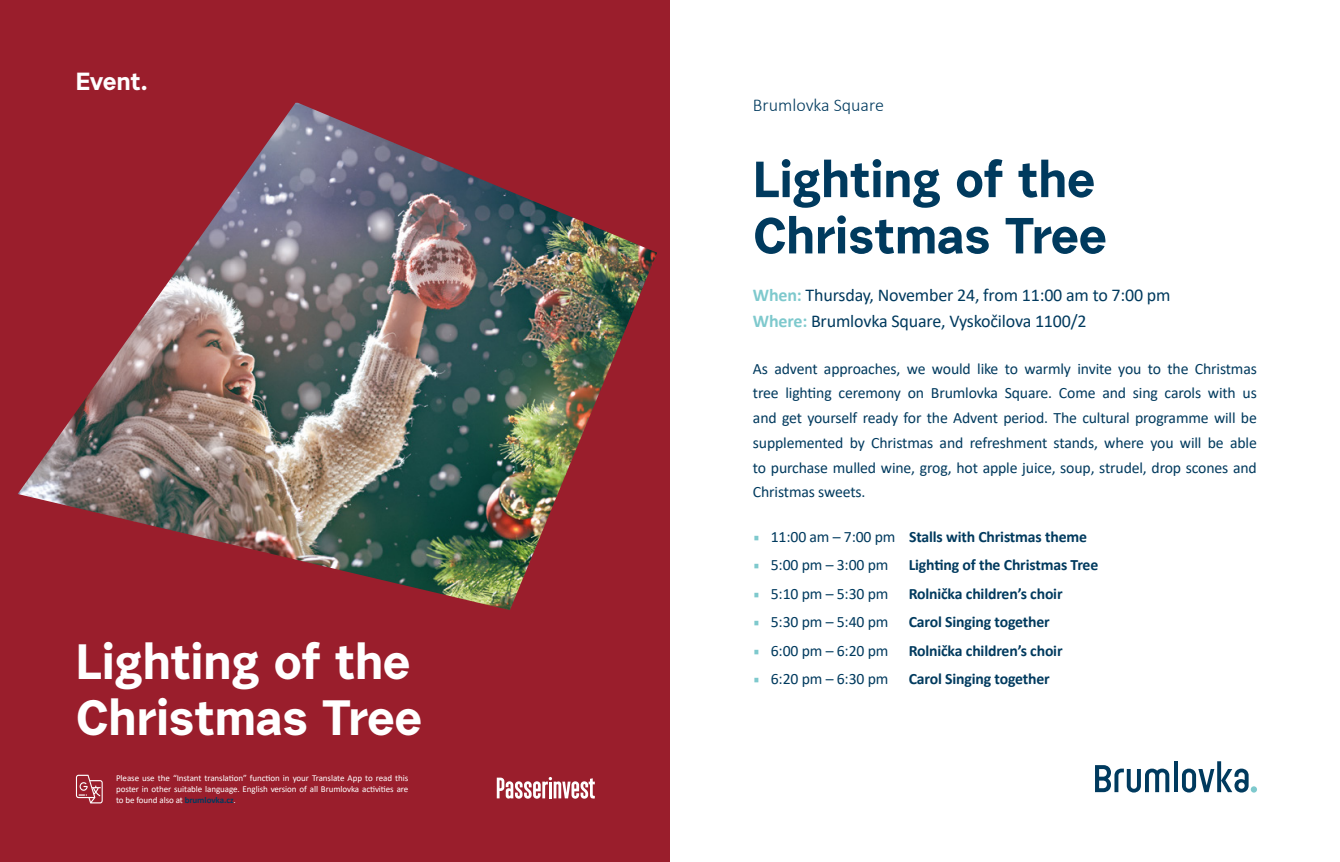
<style>
.page{position:relative;width:1340px;height:862px;background:#fff}
.page>*{position:absolute;margin:0;border:0;box-sizing:border-box;transform-origin:0 0}
.t1{font:700 50.62px/56.2px "Urban Grotesk Re Bo";letter-spacing:-.01em;color:#003a5e}
.t2{font:700 49.5px "Urban Grotesk Re Bo";letter-spacing:-.01em;color:#fff}
.t3{font:700 24.75px "Urban Grotesk Re Bo";letter-spacing:-.015em;color:#fff}
.t4{font:18px/26.3px "Calibri";letter-spacing:-.01em;color:#003a5e}
.t5{font:300 18px "Calibri";color:#003a5e}
.t6{font:15.75px/24.8px "Calibri";letter-spacing:-.01em;color:#003a5e;text-align:justify}
.t7{font:700 15.75px "Calibri";letter-spacing:-.01em;color:#003a5e}
.t8{font:9px/10.8px "Calibri";letter-spacing:-.01em;color:#fff;text-align:justify}
.s1{font-weight:700;color:#003a5e}
.s2{font-weight:700;color:#7ec9cd}
.s3{font-family:"Titillium Web";font-weight:400;color:#7ec9cd}
.s4{font-weight:400}
.s5{font-family:"Titillium Web";color:#7ec9cd}
</style>
<div class="page">
<div style="left:0;top:0;width:670px;height:861px;background:#9a1e2c"></div>
<svg style="left:1095px;top:765px;width:74px;height:27px"></svg>
<svg style="left:1174px;top:761px;width:3px;height:30px"></svg>
<svg style="left:1182px;top:761px;width:66px;height:31px"></svg>
<svg style="left:1250px;top:785px;width:6px;height:7px"></svg>
<svg style="left:76px;top:774px;width:27px;height:29px"></svg>
<svg style="left:497px;top:777px;width:98px;height:21px"></svg>
<img style="left:18px;top:103px;width:639px;height:506px">
<h3 class="t3" style="left:76px;top:66px;width:74px">Event.</h3>
<h2 class="t2" style="left:76px;top:629px;width:336px">Lighting of the</h2>
<h2 class="t2" style="left:76px;top:685px;width:348px">Christmas Tree</h2>
<p class="t8" style="left:116px;top:772px;width:294px">Please use the “Instant translation” function in your Translate App to read this poster in other suitable language. English version of all Brumlovka activities are to be found also at <span class="s1">brumlovka.cz</span>.</p>
<p class="t5" style="left:753px;top:94px;width:132px">Brumlovka Square</p>
<h1 class="t1" style="left:753px;top:150px;width:355px">Lighting of the<br>Christmas Tree</h1>
<p class="t4" style="left:753px;top:281px;width:419px"><span class="s2">When:</span> Thursday, November 24, from 11:00 am to 7:00 pm<br><span class="s2">Where:</span> Brumlovka Square, Vyskočilova 1100/2</p>
<p class="t6" style="left:753px;top:355px;width:505px">As advent approaches, we would like to warmly invite you to the Christmas tree lighting ceremony on Brumlovka Square. Come and sing carols with us and get yourself ready for the Advent period. The cultural programme will be supplemented by Christmas and refreshment stands, where you will be able to purchase mulled wine, grog, hot apple juice, soup, strudel, drop scones and Christmas sweets.</p>
<p class="t7" style="left:753px;top:525px;width:335px"><span class="s3">•</span> <span class="s4">11:00 am – 7:00 pm</span> Stalls with Christmas theme</p>
<p class="t6" style="left:753px;top:552px;width:137px"><span class="s5">•</span> 5:00 pm – 3:00 pm</p>
<p class="t7" style="left:908px;top:553px;width:191px">Lighting of the Christmas Tree</p>
<p class="t6" style="left:753px;top:580px;width:137px"><span class="s5">•</span> 5:10 pm – 5:30 pm</p>
<p class="t7" style="left:908px;top:582px;width:155px">Rolnička children’s choir</p>
<p class="t6" style="left:753px;top:609px;width:137px"><span class="s5">•</span> 5:30 pm – 5:40 pm</p>
<p class="t7" style="left:908px;top:610px;width:143px">Carol Singing together</p>
<p class="t6" style="left:753px;top:637px;width:137px"><span class="s5">•</span> 6:00 pm – 6:20 pm</p>
<p class="t7" style="left:908px;top:639px;width:155px">Rolnička children’s choir</p>
<p class="t6" style="left:753px;top:666px;width:137px"><span class="s5">•</span> 6:20 pm – 6:30 pm</p>
<p class="t7" style="left:908px;top:667px;width:143px">Carol Singing together</p>
</div>
